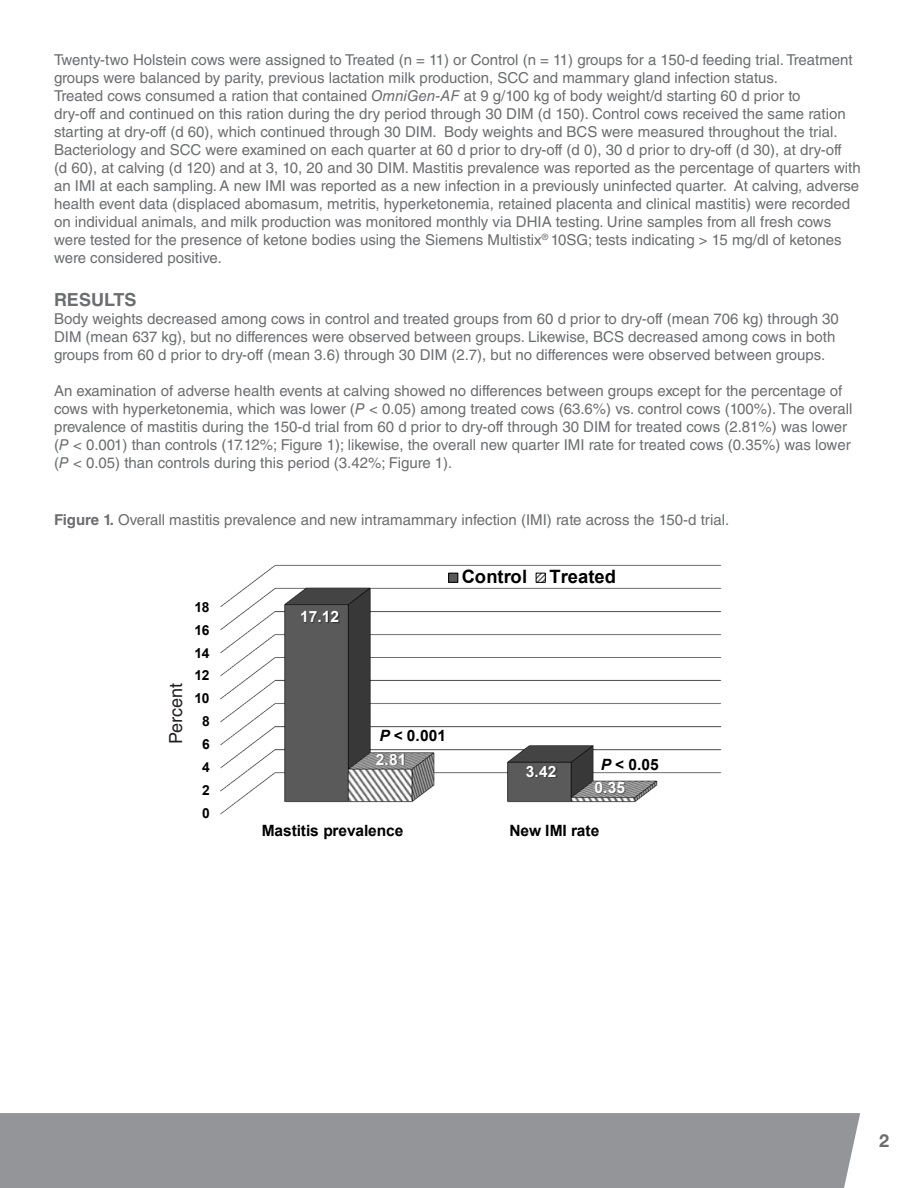
<style>
.page{position:relative;width:918px;height:1188px;background:#fff}
.page>*{position:absolute;margin:0;border:0;box-sizing:border-box;transform-origin:0 0}
.t1{font:700 18.45px "Arial";letter-spacing:.005em;color:#000}
.t2{font:700 18px "Helvetica LT Std";color:#6c6d70}
.t3{font:18px "Helvetica LT Std";color:#231f20}
.Title_of_Paper{font:700 18px "Helvetica Neue LT Pro";color:#6c6d70}
.t4{font:700 15.6px "Arial";color:#000}
.t5{font:700 15.6px "Arial";color:#fff}
.t6{font:15px/18px "Helvetica LT Std";color:#6c6d70}
.t7{font:700 13.8px "Arial";letter-spacing:-.015em;color:#000}
.s1{font-style:italic}
.s2{font-weight:700}
</style>
<div class="page">
<div style="left:0;top:1113px;width:860px;height:75px;background:#939598"></div>
<img style="left:220px;top:564px;width:502px;height:251px">
<img style="left:291px;top:603px;width:60px;height:34px">
<img style="left:516px;top:758px;width:52px;height:34px">
<img style="left:366px;top:745px;width:52px;height:34px">
<img style="left:585px;top:773px;width:52px;height:34px">
<div style="left:449px;top:573px;width:9px;height:9px;background:#595959"></div>
<div style="left:448px;top:573px;width:10px;height:10px;border:1px solid #000"></div>
<svg style="left:538px;top:575px;width:6px;height:6px"></svg>
<div style="left:536px;top:573px;width:10px;height:10px;border:1px solid #000"></div>
<p class="t6" style="left:54px;top:50px;width:800px">Twenty-two Holstein cows were assigned to Treated (n = 11) or Control (n = 11) groups for a 150-d feeding trial. Treatment groups were balanced by parity, previous lactation milk production, SCC and mammary gland infection status.</p>
<p class="t6" style="left:54px;top:86px;width:748px">Treated cows consumed a ration that contained <span class="s1">OmniGen-AF</span> at 9 g/100 kg of body weight/d starting 60 d prior to</p>
<p class="t6" style="left:54px;top:104px;width:793px">dry-off and continued on this ration during the dry period through 30 DIM (d 150). Control cows received the same ration starting at dry-off (d 60), which continued through 30 DIM. Body weights and BCS were measured throughout the trial.<br>Bacteriology and SCC were examined on each quarter at 60 d prior to dry-off (d 0), 30 d prior to dry-off (d 30), at dry-off</p>
<p class="t6" style="left:54px;top:158px;width:808px">(d 60), at calving (d 120) and at 3, 10, 20 and 30 DIM. Mastitis prevalence was reported as the percentage of quarters with an IMI at each sampling. A new IMI was reported as a new infection in a previously uninfected quarter. At calving, adverse health event data (displaced abomasum, metritis, hyperketonemia, retained placenta and clinical mastitis) were recorded on individual animals, and milk production was monitored monthly via DHIA testing. Urine samples from all fresh cows were tested for the presence of ketone bodies using the Siemens Multistix<sup>®</sup> 10SG; tests indicating &gt; 15 mg/dl of ketones were considered positive.</p>
<p class="t2" style="left:54px;top:288px;width:84px">RESULTS</p>
<p class="t6" style="left:54px;top:309px;width:786px">Body weights decreased among cows in control and treated groups from 60 d prior to dry-off (mean 706 kg) through 30<br>DIM (mean 637 kg), but no differences were observed between groups. Likewise, BCS decreased among cows in both groups from 60 d prior to dry-off (mean 3.6) through 30 DIM (2.7), but no differences were observed between groups.</p>
<p class="t6" style="left:54px;top:381px;width:800px">An examination of adverse health events at calving showed no differences between groups except for the percentage of cows with hyperketonemia, which was lower (<span class="s1">P</span> &lt; 0.05) among treated cows (63.6%) vs. control cows (100%). The overall prevalence of mastitis during the 150-d trial from 60 d prior to dry-off through 30 DIM for treated cows (2.81%) was lower</p>
<p class="t6" style="left:54px;top:435px;width:798px">(<span class="s1">P</span> &lt; 0.001) than controls (17.12%; Figure 1); likewise, the overall new quarter IMI rate for treated cows (0.35%) was lower (<span class="s1">P</span> &lt; 0.05) than controls during this period (3.42%; Figure 1).</p>
<p class="t6" style="left:54px;top:511px;width:677px"><span class="s2">Figure 1.</span> Overall mastitis prevalence and new intramammary infection (IMI) rate across the 150-d trial.</p>
<p class="t3" style="left:165px;top:744px;width:62px;rotate:-90deg">Percent</p>
<p class="t7" style="left:194px;top:598px;width:17px">18</p>
<p class="t7" style="left:194px;top:621px;width:17px">16</p>
<p class="t7" style="left:194px;top:643px;width:17px">14</p>
<p class="t7" style="left:194px;top:666px;width:17px">12</p>
<p class="t7" style="left:194px;top:689px;width:17px">10</p>
<p class="t7" style="left:202px;top:712px;width:9px">8</p>
<p class="t7" style="left:202px;top:735px;width:9px">6</p>
<p class="t7" style="left:202px;top:758px;width:9px">4</p>
<p class="t7" style="left:202px;top:781px;width:9px">2</p>
<p class="t7" style="left:202px;top:804px;width:9px">0</p>
<p class="t5" style="left:300px;top:607px;width:41px">17.12</p>
<p class="t1" style="left:462px;top:565px;width:156px">Control Treated</p>
<p class="t4" style="left:379px;top:725px;width:68px"><span class="s1">P</span> &lt; 0.001</p>
<p class="t5" style="left:376px;top:749px;width:32px">2.81</p>
<p class="t5" style="left:526px;top:761px;width:32px">3.42</p>
<p class="t4" style="left:601px;top:754px;width:60px"><span class="s1">P</span> &lt; 0.05</p>
<p class="t5" style="left:595px;top:777px;width:32px">0.35</p>
<p class="t4" style="left:262px;top:820px;width:143px">Mastitis prevalence</p>
<p class="t4" style="left:510px;top:820px;width:91px">New IMI rate</p>
<p class="Title_of_Paper" style="left:879px;top:1129px;width:12px">2</p>
</div>
